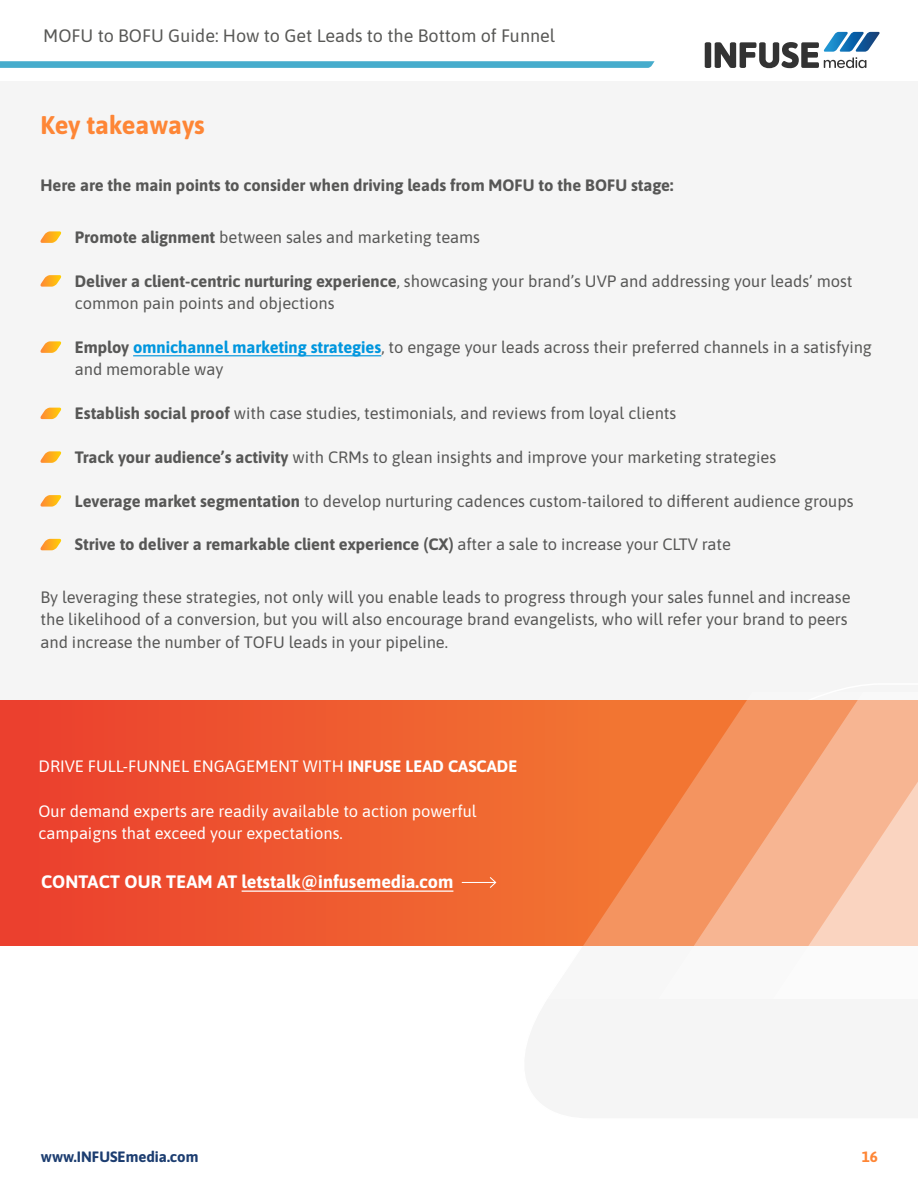
<style>
.page{position:relative;width:918px;height:1188px;background:#fff}
.page>*{position:absolute;margin:0;border:0;box-sizing:border-box;transform-origin:0 0}
.t1{font:700 25.5px "Asap";color:#fe8636}
.t2{font:18px "Asap";color:#585856}
.t3{font:700 18px "Asap";color:#fff}
.t4{font:16.5px/22.5px "Asap";color:#575756}
.t5{font:700 16.5px "Asap";color:#575756}
.t6{font:16.5px/22.5px "Asap";color:#fff}
.t7{font:700 15px "Asap";color:#1c3d70}
.t8{font:700 15px "Asap";color:#fe8636}
.s1{font-weight:700}
.s2{font-weight:700;color:#0096de}
.s3{font-weight:400}
</style>
<div class="page">
<svg style="left:0;top:61px;width:655px;height:7px;background:#4fb0ce"></svg>
<div style="left:0;top:81px;width:918px;height:746px;background:#f5f5f5"></div>
<svg style="left:40px;top:231px;width:22px;height:12px"></svg>
<svg style="left:40px;top:275px;width:22px;height:12px"></svg>
<hr style="left:133px;top:355px;width:248px;height:1px;background:#0096de">
<svg style="left:40px;top:341px;width:22px;height:12px"></svg>
<svg style="left:40px;top:408px;width:22px;height:11px"></svg>
<svg style="left:40px;top:451px;width:22px;height:12px"></svg>
<svg style="left:40px;top:495px;width:22px;height:12px"></svg>
<svg style="left:40px;top:539px;width:22px;height:11px"></svg>
<svg style="left:0;top:700px;width:548px;height:245px;background:#ed562f"></svg>
<svg style="left:548px;top:700px;width:110px;height:246px;background:#f27739"></svg>
<svg style="left:658px;top:700px;width:115px;height:246px;background:#f4925e"></svg>
<svg style="left:773px;top:700px;width:145px;height:246px;background:#f7b796"></svg>
<hr style="left:242px;top:891px;width:211px;height:1px;background:#fff">
<hr style="left:462px;top:882px;width:34px;height:1px;background:#fff">
<svg style="left:489px;top:876px;width:8px;height:13px"></svg>
<svg style="left:705px;top:32px;width:175px;height:36px"></svg>
<p class="t2" style="left:43px;top:23px;width:513px">MOFU to BOFU Guide: How to Get Leads to the Bottom of Funnel</p>
<h1 class="t1" style="left:40px;top:108px;width:166px">Key takeaways</h1>
<p class="t5" style="left:40px;top:173px;width:634px">Here are the main points to consider when driving leads from MOFU to the BOFU stage:</p>
<p class="t4" style="left:75px;top:225px;width:407px"><span class="s1">Promote alignment</span> between sales and marketing teams</p>
<p class="t4" style="left:75px;top:269px;width:779px"><span class="s1">Deliver a client-centric nurturing experience</span>, showcasing your brand’s UVP and addressing your leads’ most common pain points and objections</p>
<p class="t4" style="left:75px;top:335px;width:799px"><span class="s1">Employ</span> <span class="s2">omnichannel marketing strategies</span>, to engage your leads across their preferred channels in a satisfying and memorable way</p>
<p class="t4" style="left:75px;top:401px;width:603px"><span class="s1">Establish social proof</span> with case studies, testimonials, and reviews from loyal clients</p>
<p class="t4" style="left:75px;top:445px;width:703px"><span class="s1">Track your audience’s activity</span> with CRMs to glean insights and improve your marketing strategies</p>
<p class="t4" style="left:75px;top:489px;width:780px"><span class="s1">Leverage market segmentation</span> to develop nurturing cadences custom-tailored to different audience groups</p>
<p class="t5" style="left:75px;top:533px;width:658px">Strive to deliver a remarkable client experience (CX) <span class="s3">after a sale to increase your CLTV rate</span></p>
<p class="t4" style="left:40px;top:585px;width:812px">By leveraging these strategies, not only will you enable leads to progress through your sales funnel and increase the likelihood of a conversion, but you will also encourage brand evangelists, who will refer your brand to peers and increase the number of TOFU leads in your pipeline.</p>
<p class="t6" style="left:39px;top:754px;width:480px">DRIVE FULL-FUNNEL ENGAGEMENT WITH <span class="s1">INFUSE LEAD CASCADE</span></p>
<p class="t6" style="left:39px;top:799px;width:440px">Our demand experts are readily available to action powerful campaigns that exceed your expectations.</p>
<p class="t3" style="left:41px;top:869px;width:414px">CONTACT OUR TEAM AT letstalk@infusemedia.com</p>
<p class="t7" style="left:41px;top:1146px;width:159px">www.INFUSEmedia.com</p>
<p class="t8" style="left:862px;top:1146px;width:18px">16</p>
</div>
